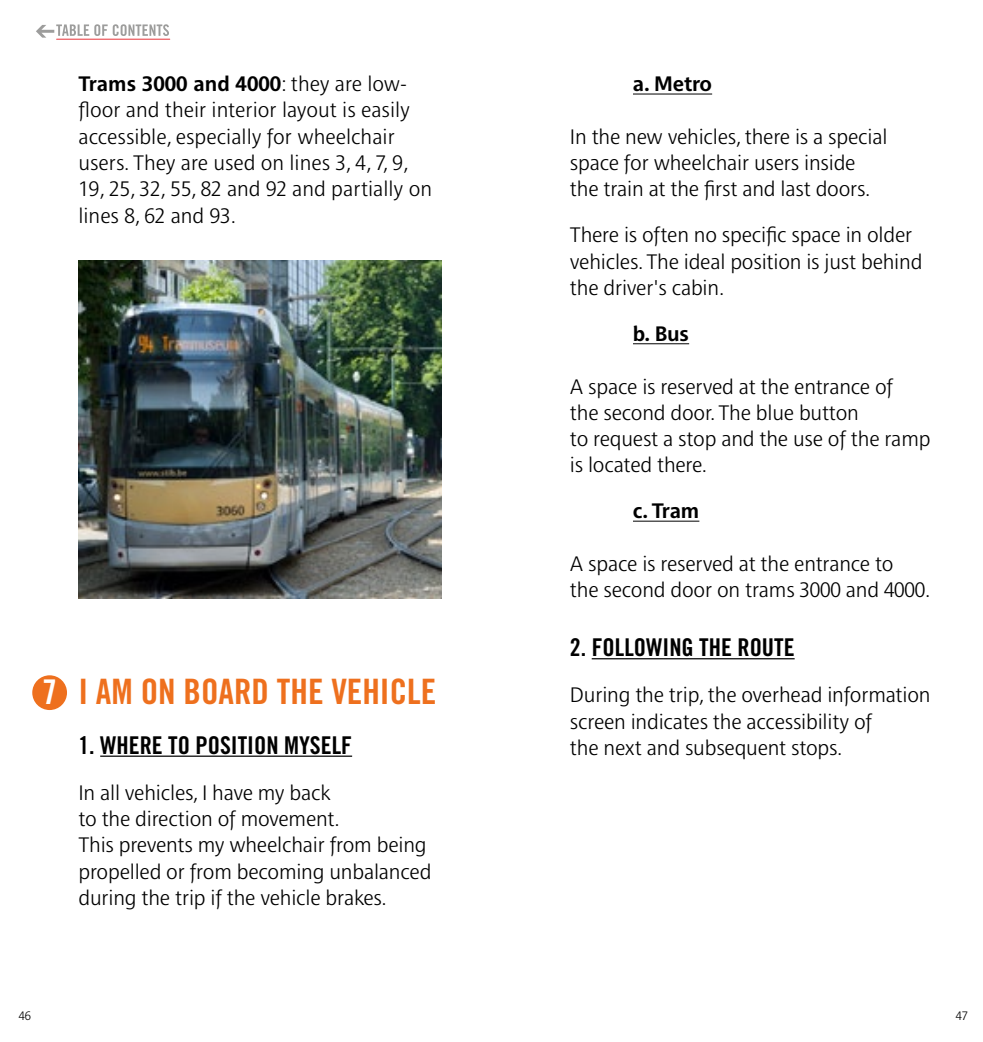
<style>
.page{position:relative;width:983px;height:1042px;background:#fff}
.page>*{position:absolute;margin:0;border:0;box-sizing:border-box;transform-origin:0 0}
.t1{font:35px "Trade Gothic LT Std Bd Cn 20";color:#ee701e}
.t2{font:33.95px "Trade Gothic LT Std Bd Cn 20";color:#fff}
.t3{font:24.5px "Trade Gothic LT Std Bd Cn 20";color:#000}
.t4{font:300 21px/26.2px "Brusseline";letter-spacing:-.01em;color:#000}
.t5{font:700 21px "Brusseline";letter-spacing:-.01em;color:#000}
.t6{font:300 12.25px "Brusseline";color:#000}
.s1{font-weight:700}
</style>
<div class="page">
<div style="left:32px;top:675px;width:35px;height:35px;background:#ee701e;border-radius:50%"></div>
<hr style="left:100px;top:755px;width:252px;height:2px;background:#000">
<hr style="left:632px;top:94px;width:80px;height:1px;background:#000">
<hr style="left:632px;top:343px;width:57px;height:1px;background:#000">
<hr style="left:632px;top:521px;width:67px;height:1px;background:#000">
<hr style="left:591px;top:658px;width:203px;height:1px;background:#000">
<img style="left:78px;top:261px;width:363px;height:338px">
<div style="left:30px;top:19px;width:149px;height:26px;border:2px solid #fff;border-radius:12px"></div>
<svg style="left:36px;top:24px;width:133px;height:14px"></svg>
<hr style="left:57px;top:39px;width:113px;height:1px;background:#e73439">
<p class="t4" style="left:78px;top:71px;width:355px"><span class="s1">Trams 3000 and 4000</span>: they are low&shy;floor and their interior layout is easily accessible, especially for wheelchair users. They are used on lines 3, 4, 7, 9, 19, 25, 32, 55, 82 and 92 and partially on lines 8, 62 and 93.</p>
<h2 class="t2" style="left:42px;top:671px;width:17px">7</h2>
<h1 class="t1" style="left:78px;top:671px;width:359px">I AM ON BOARD THE VEHICLE</h1>
<p class="t3" style="left:78px;top:730px;width:275px">1. WHERE TO POSITION MYSELF</p>
<p class="t4" style="left:78px;top:780px;width:354px">In all vehicles, I have my back<br>to the direction of movement.<br>This prevents my wheelchair from being propelled or from becoming unbalanced during the trip if the vehicle brakes.</p>
<p class="t5" style="left:632px;top:72px;width:81px">a. Metro</p>
<p class="t4" style="left:569px;top:124px;width:319px">In the new vehicles, there is a special space for wheelchair users inside the train at the first and last doors.</p>
<p class="t4" style="left:569px;top:222px;width:354px">There is often no specific space in older vehicles. The ideal position is just behind the driver's cabin.</p>
<p class="t5" style="left:632px;top:322px;width:58px">b. Bus</p>
<p class="t4" style="left:569px;top:373px;width:362px">A space is reserved at the entrance of<br>the second door. The blue button<br>to request a stop and the use of the ramp is located there.</p>
<p class="t5" style="left:632px;top:499px;width:68px">c. Tram</p>
<p class="t4" style="left:569px;top:551px;width:362px">A space is reserved at the entrance to<br>the second door on trams 3000 and 4000.</p>
<p class="t3" style="left:569px;top:633px;width:226px">2. FOLLOWING THE ROUTE</p>
<p class="t4" style="left:569px;top:682px;width:362px">During the trip, the overhead information screen indicates the accessibility of<br>the next and subsequent stops.</p>
<p class="t6" style="left:19px;top:1008px;width:14px">46</p>
<p class="t6" style="left:955px;top:1008px;width:14px">47</p>
</div>
